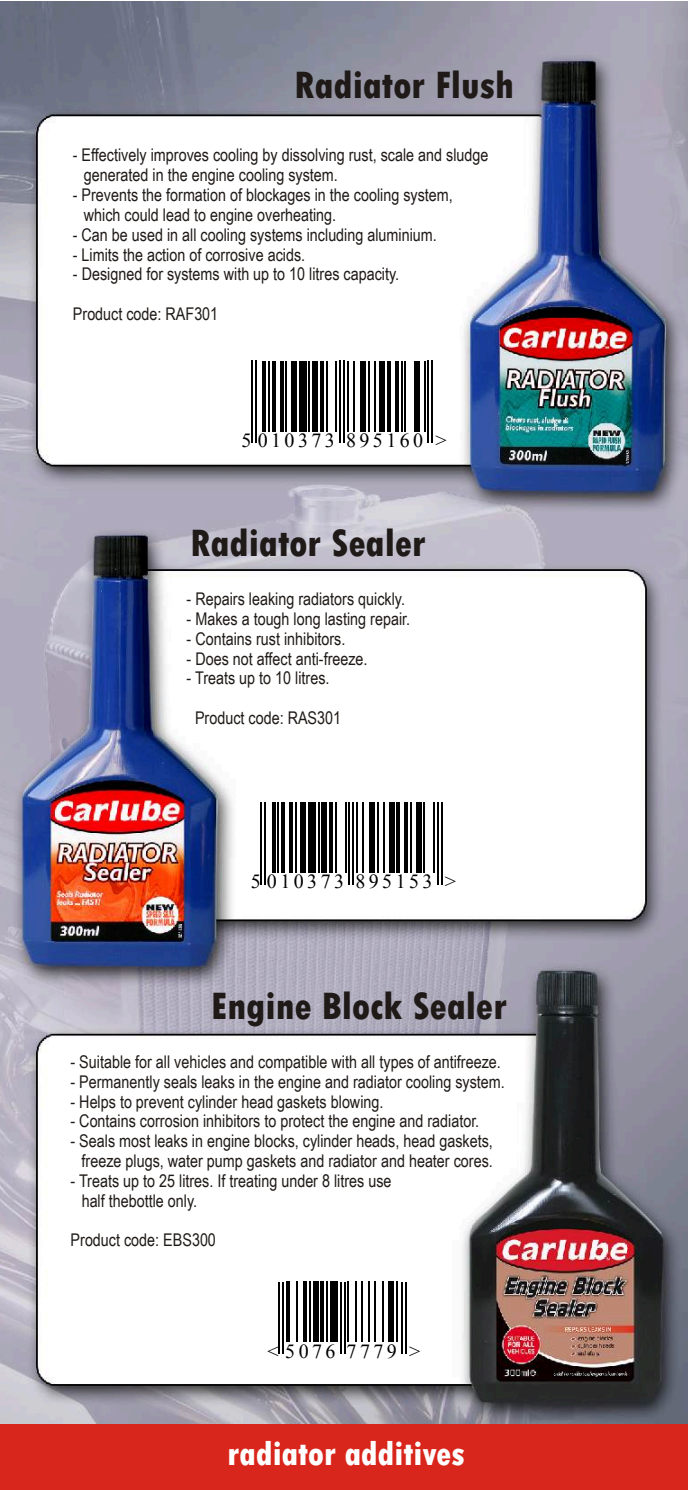
<style>
.page{position:relative;width:688px;height:1490px;background:#fff}
.page>*{position:absolute;margin:0;border:0;box-sizing:border-box;transform-origin:0 0}
.t1{font:800 40px "Tw Cen MT Condensed";color:#1f1a17}
.t2{font:800 35px "Tw Cen MT Condensed";color:#fff}
.t3{font:20px "Times New Roman";letter-spacing:.175em;color:#000}
.t4{font:17.5px/19.8px "Arial Narrow";color:#1f1a17}
</style>
<div class="page">
<img style="left:0;top:2px;width:688px;height:1422px">
<div style="left:234px;top:359px;width:216px;height:92px;background:#fff"></div>
<hr style="left:251px;top:361px;width:1px;height:82px;background:#000">
<hr style="left:255px;top:361px;width:1px;height:82px;background:#000">
<hr style="left:262px;top:361px;width:4px;height:70px;background:#000">
<hr style="left:268px;top:361px;width:2px;height:70px;background:#000">
<hr style="left:272px;top:361px;width:3px;height:70px;background:#000">
<hr style="left:280px;top:361px;width:3px;height:70px;background:#000">
<hr style="left:285px;top:361px;width:2px;height:70px;background:#000">
<div style="left:291px;top:361px;width:5px;height:70px;background:#000"></div>
<div style="left:299px;top:361px;width:7px;height:70px;background:#000"></div>
<hr style="left:308px;top:361px;width:2px;height:70px;background:#000">
<div style="left:312px;top:361px;width:6px;height:70px;background:#000"></div>
<hr style="left:320px;top:361px;width:3px;height:70px;background:#000">
<hr style="left:326px;top:361px;width:1px;height:70px;background:#000">
<hr style="left:335px;top:361px;width:2px;height:70px;background:#000">
<hr style="left:339px;top:361px;width:2px;height:82px;background:#000">
<hr style="left:343px;top:361px;width:1px;height:82px;background:#000">
<hr style="left:347px;top:361px;width:1px;height:70px;background:#000">
<hr style="left:353px;top:361px;width:1px;height:70px;background:#000">
<div style="left:360px;top:361px;width:5px;height:70px;background:#000"></div>
<hr style="left:368px;top:361px;width:1px;height:70px;background:#000">
<hr style="left:374px;top:361px;width:1px;height:70px;background:#000">
<div style="left:380px;top:361px;width:5px;height:70px;background:#000"></div>
<hr style="left:387px;top:361px;width:4px;height:70px;background:#000">
<hr style="left:395px;top:361px;width:3px;height:70px;background:#000">
<hr style="left:401px;top:361px;width:1px;height:70px;background:#000">
<hr style="left:404px;top:361px;width:2px;height:70px;background:#000">
<div style="left:414px;top:361px;width:5px;height:70px;background:#000"></div>
<hr style="left:424px;top:361px;width:1px;height:70px;background:#000">
<hr style="left:427px;top:361px;width:2px;height:82px;background:#000">
<hr style="left:431px;top:361px;width:2px;height:82px;background:#000">
<div style="left:262px;top:1280px;width:162px;height:82px;background:#fff"></div>
<hr style="left:278px;top:1282px;width:2px;height:72px;background:#000">
<hr style="left:282px;top:1282px;width:2px;height:72px;background:#000">
<hr style="left:286px;top:1282px;width:3px;height:60px;background:#000">
<hr style="left:296px;top:1282px;width:1px;height:60px;background:#000">
<hr style="left:303px;top:1282px;width:4px;height:60px;background:#000">
<hr style="left:309px;top:1282px;width:2px;height:60px;background:#000">
<div style="left:313px;top:1282px;width:5px;height:60px;background:#000"></div>
<hr style="left:321px;top:1282px;width:3px;height:60px;background:#000">
<hr style="left:326px;top:1282px;width:2px;height:60px;background:#000">
<div style="left:330px;top:1282px;width:7px;height:60px;background:#000"></div>
<hr style="left:340px;top:1282px;width:1px;height:72px;background:#000">
<hr style="left:344px;top:1282px;width:1px;height:72px;background:#000">
<hr style="left:347px;top:1282px;width:2px;height:60px;background:#000">
<hr style="left:355px;top:1282px;width:2px;height:60px;background:#000">
<hr style="left:361px;top:1282px;width:1px;height:60px;background:#000">
<hr style="left:369px;top:1282px;width:1px;height:60px;background:#000">
<hr style="left:374px;top:1282px;width:2px;height:60px;background:#000">
<hr style="left:382px;top:1282px;width:1px;height:60px;background:#000">
<div style="left:388px;top:1282px;width:5px;height:60px;background:#000"></div>
<hr style="left:395px;top:1282px;width:2px;height:60px;background:#000">
<hr style="left:401px;top:1282px;width:2px;height:72px;background:#000">
<hr style="left:405px;top:1282px;width:1px;height:72px;background:#000">
<div style="left:243px;top:800px;width:216px;height:93px;background:#fff"></div>
<hr style="left:260px;top:802px;width:2px;height:82px;background:#000">
<hr style="left:264px;top:802px;width:1px;height:82px;background:#000">
<hr style="left:272px;top:802px;width:3px;height:71px;background:#000">
<hr style="left:277px;top:802px;width:2px;height:71px;background:#000">
<hr style="left:281px;top:802px;width:4px;height:71px;background:#000">
<hr style="left:289px;top:802px;width:3px;height:71px;background:#000">
<hr style="left:295px;top:802px;width:1px;height:71px;background:#000">
<div style="left:300px;top:802px;width:6px;height:71px;background:#000"></div>
<div style="left:308px;top:802px;width:7px;height:71px;background:#000"></div>
<hr style="left:318px;top:802px;width:1px;height:71px;background:#000">
<div style="left:321px;top:802px;width:6px;height:71px;background:#000"></div>
<hr style="left:329px;top:802px;width:4px;height:71px;background:#000">
<hr style="left:335px;top:802px;width:1px;height:71px;background:#000">
<hr style="left:345px;top:802px;width:1px;height:71px;background:#000">
<hr style="left:348px;top:802px;width:2px;height:82px;background:#000">
<hr style="left:352px;top:802px;width:2px;height:82px;background:#000">
<hr style="left:356px;top:802px;width:1px;height:71px;background:#000">
<hr style="left:362px;top:802px;width:1px;height:71px;background:#000">
<div style="left:370px;top:802px;width:5px;height:71px;background:#000"></div>
<hr style="left:377px;top:802px;width:2px;height:71px;background:#000">
<hr style="left:383px;top:802px;width:1px;height:71px;background:#000">
<div style="left:389px;top:802px;width:5px;height:71px;background:#000"></div>
<hr style="left:396px;top:802px;width:4px;height:71px;background:#000">
<hr style="left:404px;top:802px;width:4px;height:71px;background:#000">
<hr style="left:410px;top:802px;width:1px;height:71px;background:#000">
<div style="left:416px;top:802px;width:5px;height:71px;background:#000"></div>
<hr style="left:423px;top:802px;width:2px;height:71px;background:#000">
<hr style="left:433px;top:802px;width:1px;height:71px;background:#000">
<hr style="left:437px;top:802px;width:1px;height:82px;background:#000">
<hr style="left:441px;top:802px;width:1px;height:82px;background:#000">
<div style="left:0;top:1424px;width:688px;height:66px;background:#d9261c"></div>
<h1 class="t1" style="left:294px;top:71px;width:221px">Radiator Flush</h1>
<p class="t4" style="left:84px;top:147px;width:406px;text-indent:-11px">- Effectively improves cooling by dissolving rust, scale and sludge generated in the engine cooling system.</p>
<p class="t4" style="left:84px;top:187px;width:370px;text-indent:-11px">- Prevents the formation of blockages in the cooling system, which could lead to engine overheating.</p>
<p class="t4" style="left:73px;top:226px;width:365px">- Can be used in all cooling systems including aluminium.</p>
<p class="t4" style="left:73px;top:246px;width:234px">- Limits the action of corrosive acids.</p>
<p class="t4" style="left:73px;top:266px;width:327px">- Designed for systems with up to 10 litres capacity.</p>
<p class="t4" style="left:73px;top:306px;width:147px">Product code: RAF301</p>
<p class="t3" style="left:241px;top:433px;width:207px">5 010373 895160 &gt;</p>
<h1 class="t1" style="left:190px;top:528px;width:237px">Radiator Sealer</h1>
<p class="t4" style="left:186px;top:591px;width:220px">- Repairs leaking radiators quickly.</p>
<p class="t4" style="left:186px;top:611px;width:225px">- Makes a tough long lasting repair.</p>
<p class="t4" style="left:186px;top:630px;width:160px">- Contains rust inhibitors.</p>
<p class="t4" style="left:186px;top:650px;width:182px">- Does not affect anti-freeze.</p>
<p class="t4" style="left:186px;top:670px;width:144px">- Treats up to 10 litres.</p>
<p class="t4" style="left:195px;top:710px;width:148px">Product code: RAS301</p>
<p class="t3" style="left:251px;top:875px;width:207px">5 010373 895153 &gt;</p>
<h1 class="t1" style="left:211px;top:992px;width:298px">Engine Block Sealer</h1>
<p class="t4" style="left:70px;top:1053px;width:432px">- Suitable for all vehicles and compatible with all types of antifreeze.</p>
<p class="t4" style="left:70px;top:1073px;width:436px">- Permanently seals leaks in the engine and radiator cooling system.</p>
<p class="t4" style="left:70px;top:1093px;width:314px">- Helps to prevent cylinder head gaskets blowing.</p>
<p class="t4" style="left:70px;top:1113px;width:410px">- Contains corrosion inhibitors to protect the engine and radiator.</p>
<p class="t4" style="left:70px;top:1133px;width:424px;text-align:right">- Seals most leaks in engine blocks, cylinder heads, head gaskets, freeze plugs, water pump gaskets and radiator and heater cores.</p>
<p class="t4" style="left:82px;top:1172px;width:311px;text-indent:-11px">- Treats up to 25 litres. If treating under 8 litres use half thebottle only.</p>
<p class="t4" style="left:71px;top:1232px;width:147px">Product code: EBS300</p>
<p class="t3" style="left:267px;top:1344px;width:154px">&lt; 5076 7779 &gt;</p>
<h2 class="t2" style="left:227px;top:1440px;width:239px">radiator additives</h2>
</div>
